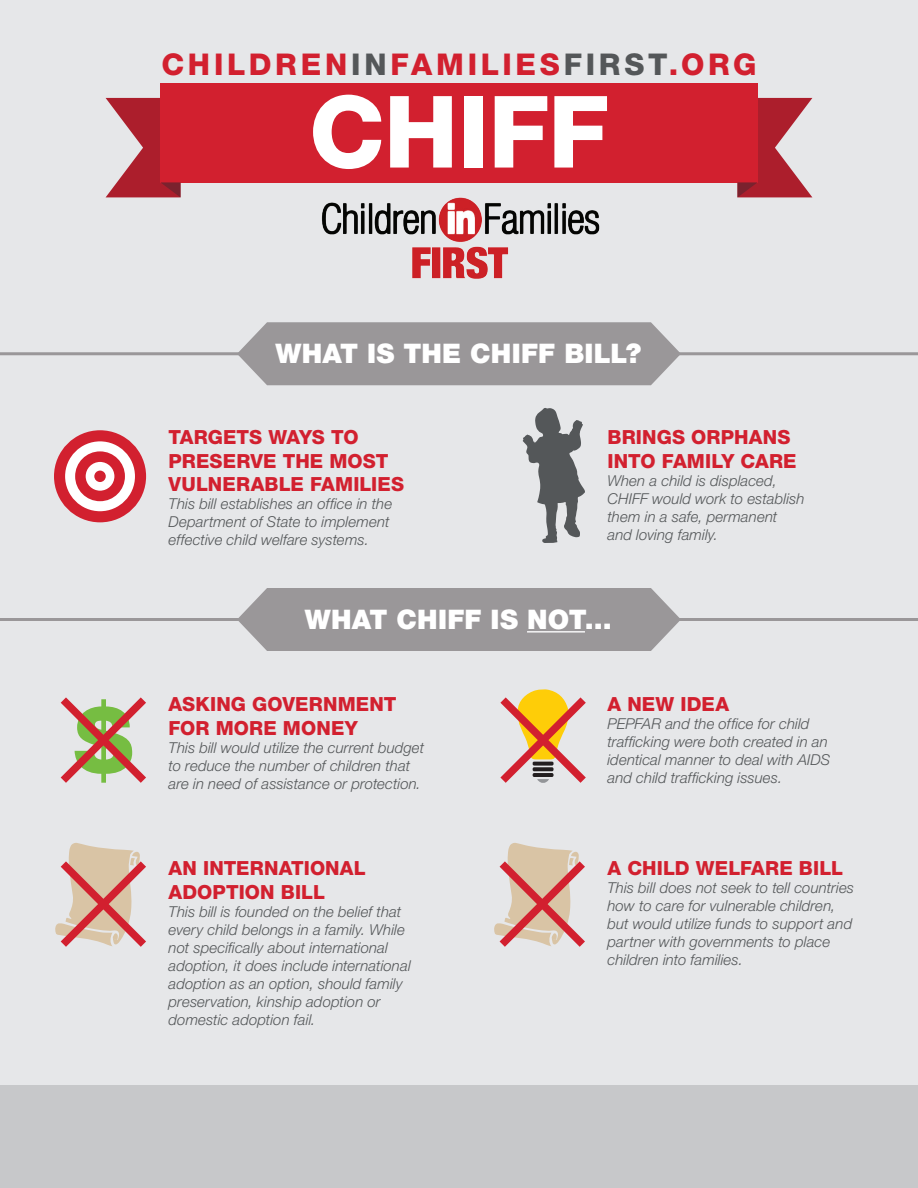
<style>
.page{position:relative;width:918px;height:1188px;background:#e6e7e9}
.page>*{position:absolute;margin:0;border:0;box-sizing:border-box;transform-origin:0 0}
.t1{font:800 100.05px "Helvetica Neue LT Std";letter-spacing:-.01em;color:#fff}
.t2{font:900 90px "Helvetica Neue LT Std";color:#76bd42}
.t3{font:800 30px "Helvetica Neue LT Std";letter-spacing:.125em;color:#d2202f}
.t4{font:900 27px "Helvetica Neue LT Std";letter-spacing:.01em;color:#fff}
.t5{font:800 19.5px/23.4px "Helvetica Neue LT Std";letter-spacing:.005em;color:#d2202f}
.t6{font:italic 300 15px/18px "Helvetica Neue LT Std";letter-spacing:.005em;color:#545759}
.s1{color:#545759}
</style>
<div class="page">
<div style="left:0;top:1085px;width:918px;height:103px;background:#c7c8ca"></div>
<hr style="left:0;top:352px;width:918px;height:3px;background:#9a9799">
<svg style="left:237px;top:322px;width:444px;height:63px;background:#9f9c9e"></svg>
<svg style="left:60px;top:436px;width:81px;height:81px;background:#f3c7ca"></svg>
<div style="left:54px;top:430px;width:92px;height:92px;border:11px solid #d2202f;border-radius:50%"></div>
<svg style="left:80px;top:457px;width:40px;height:39px"></svg>
<div style="left:75px;top:451px;width:50px;height:50px;border:11px solid #d2202f;border-radius:50%"></div>
<div style="left:94px;top:471px;width:12px;height:11px;background:#d2202f;border-radius:50%"></div>
<svg style="left:523px;top:408px;width:62px;height:135px"></svg>
<hr style="left:0;top:618px;width:918px;height:3px;background:#9a9799">
<div style="left:238px;top:588px;width:442px;height:63px;background:#9a9799"></div>
<hr style="left:527px;top:631px;width:58px;height:2px;background:#fff">
<svg style="left:60px;top:697px;width:86px;height:86px"></svg>
<svg style="left:55px;top:843px;width:91px;height:104px"></svg>
<svg style="left:494px;top:843px;width:91px;height:104px"></svg>
<svg style="left:500px;top:689px;width:86px;height:94px"></svg>
<div style="left:160px;top:83px;width:598px;height:99px;background:#d2202f"></div>
<svg style="left:106px;top:98px;width:74px;height:99px"></svg>
<svg style="left:738px;top:98px;width:74px;height:99px"></svg>
<img style="left:321px;top:197px;width:279px;height:82px">
<h3 class="t3" style="left:161px;top:47px;width:597px">CHILDREN<span class="s1">IN</span>FAMILIES<span class="s1">FIRST</span>.ORG</h3>
<h1 class="t1" style="left:309px;top:72px;width:302px">CHIFF</h1>
<h3 class="t4" style="left:275px;top:338px;width:367px">WHAT IS THE CHIFF BILL?</h3>
<h3 class="t5" style="left:169px;top:425px;width:237px">TARGETS WAYS TO<br>PRESERVE THE MOST<br>VULNERABLE FAMILIES</h3>
<p class="t6" style="left:169px;top:494px;width:225px">This bill establishes an office in the<br>Department of State to implement effective child welfare systems.</p>
<h3 class="t5" style="left:608px;top:425px;width:191px">BRINGS ORPHANS<br>INTO FAMILY CARE</h3>
<p class="t6" style="left:608px;top:471px;width:199px">When a child is displaced,<br>CHIFF would work to establish them in a safe, permanent and loving family.</p>
<h3 class="t4" style="left:305px;top:603px;width:308px">WHAT CHIFF IS NOT...</h3>
<h2 class="t2" style="left:73px;top:686px;width:62px">$</h2>
<h3 class="t5" style="left:169px;top:693px;width:229px">ASKING GOVERNMENT<br>FOR MORE MONEY</h3>
<p class="t6" style="left:169px;top:738px;width:257px">This bill would utilize the current budget to reduce the number of children that are in need of assistance or protection.</p>
<h3 class="t5" style="left:169px;top:857px;width:199px">AN INTERNATIONAL<br>ADOPTION BILL</h3>
<p class="t6" style="left:169px;top:902px;width:244px">This bill is founded on the belief that every child belongs in a family. While not specifically about international adoption, it does include international adoption as an option, should family preservation, kinship adoption or domestic adoption fail.</p>
<h3 class="t5" style="left:608px;top:693px;width:123px">A NEW IDEA</h3>
<p class="t6" style="left:608px;top:715px;width:224px">PEPFAR and the office for child trafficking were both created in an identical manner to deal with AIDS and child trafficking issues.</p>
<h3 class="t5" style="left:608px;top:857px;width:237px">A CHILD WELFARE BILL</h3>
<p class="t6" style="left:608px;top:879px;width:248px">This bill does not seek to tell countries how to care for vulnerable children, but would utilize funds to support and partner with governments to place children into families.</p>
</div>
